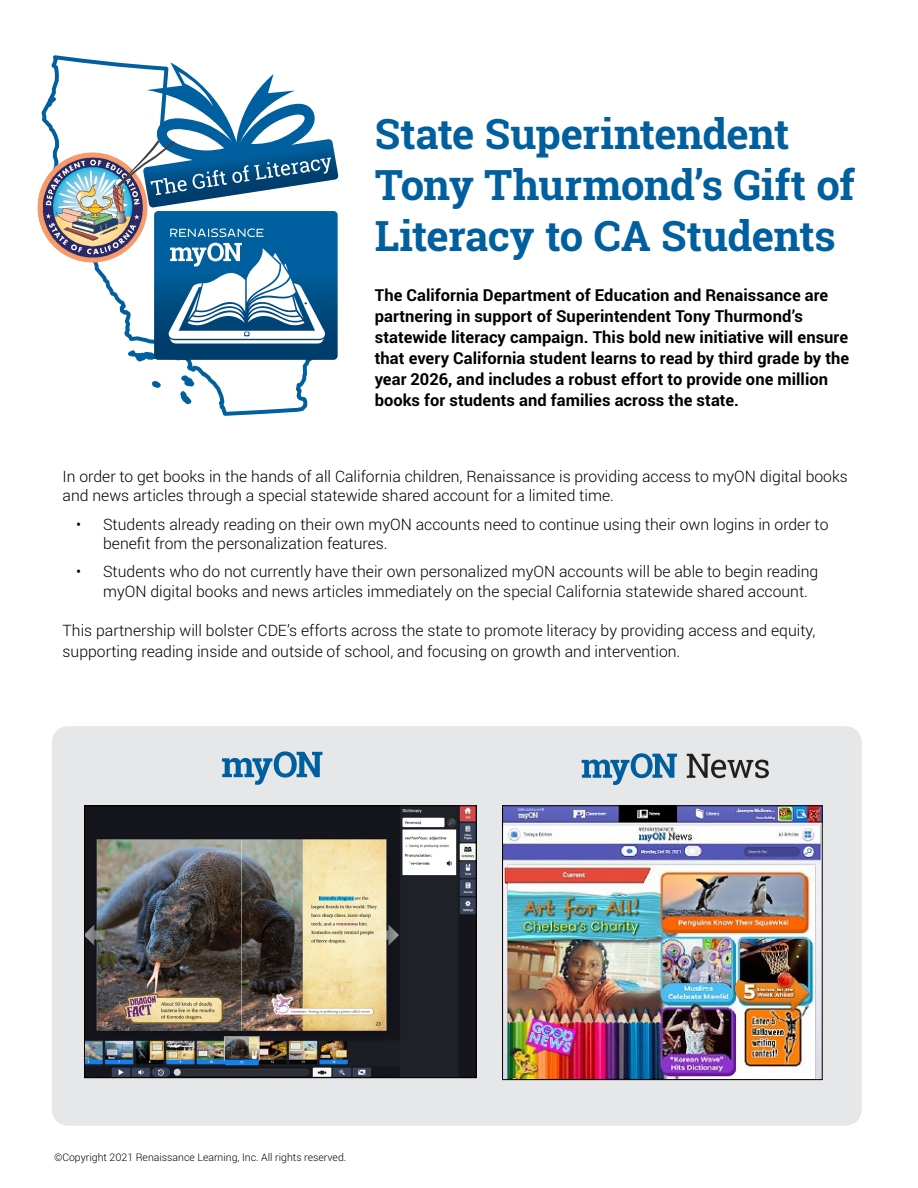
<style>
.page{position:relative;width:918px;height:1188px;background:#fff}
.page>*{position:absolute;margin:0;border:0;box-sizing:border-box;transform-origin:0 0}
.t1{font:700 42px/51px "Roboto Slab";letter-spacing:-.015em;color:#005f9e}
.t2{font:700 16.5px/21px "Roboto";letter-spacing:.005em;color:#000}
.P_Body_Copy_10_5{font:300 15.75px/19.5px "Roboto";color:#000}
.Subhead{font:300 10.5px "Roboto";color:#000}
</style>
<div class="page">
<div style="left:52px;top:726px;width:810px;height:400px;background:#e6e7e8;border-radius:16px"></div>
<img style="left:86px;top:808px;width:388px;height:268px">
<div style="left:84px;top:806px;width:392px;height:272px;border:1px solid #000"></div>
<img style="left:504px;top:808px;width:316px;height:270px">
<div style="left:502px;top:806px;width:320px;height:274px;border:1px solid #000"></div>
<svg style="left:41px;top:55px;width:271px;height:361px"></svg>
<img style="left:37px;top:152px;width:110px;height:111px;border-radius:55px">
<svg style="left:116px;top:62px;width:223px;height:298px"></svg>
<svg style="left:222px;top:751px;width:101px;height:34px"></svg>
<svg style="left:687px;top:754px;width:82px;height:24px"></svg>
<svg style="left:582px;top:753px;width:95px;height:32px"></svg>
<p class="t1" style="left:375px;top:108px;width:482px">State Superintendent<br>Tony Thurmond’s Gift of<br>Literacy to CA Students</p>
<p class="t2" style="left:375px;top:284px;width:476px">The California Department of Education and Renaissance are partnering in support of Superintendent Tony Thurmond’s statewide literacy campaign. This bold new initiative will ensure that every California student learns to read by third grade by the year 2026, and includes a robust effort to provide one million books for students and families across the state.</p>
<p class="P_Body_Copy_10_5" style="left:63px;top:466px;width:787px">In order to get books in the hands of all California children, Renaissance is providing access to myON digital books and news articles through a special statewide shared account for a limited time.</p>
<p class="P_Body_Copy_10_5" style="left:103px;top:514px;width:727px;text-indent:-27px">• Students already reading on their own myON accounts need to continue using their own logins in order to benefit from the personalization features.</p>
<p class="P_Body_Copy_10_5" style="left:103px;top:561px;width:717px;text-indent:-27px">• Students who do not currently have their own personalized myON accounts will be able to begin reading myON digital books and news articles immediately on the special California statewide shared account.</p>
<p class="P_Body_Copy_10_5" style="left:63px;top:619px;width:754px;line-height:21px">This partnership will bolster CDE’s efforts across the state to promote literacy by providing access and equity, supporting reading inside and outside of school, and focusing on growth and intervention.</p>
<p class="Subhead" style="left:54px;top:1150px;width:294px">©Copyright 2021 Renaissance Learning, Inc. All rights reserved.</p>
</div>
